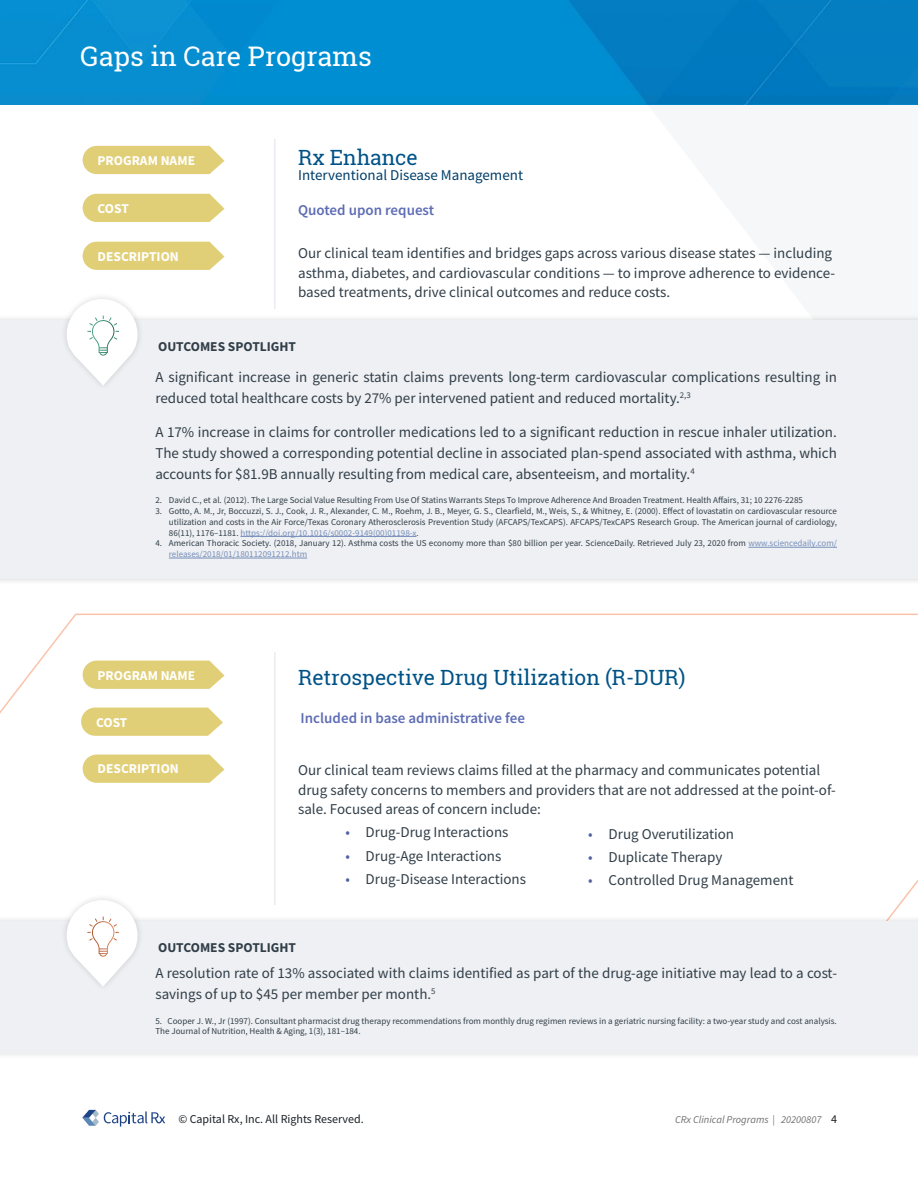
<style>
.page{position:relative;width:918px;height:1188px;background:#fff}
.page>*{position:absolute;margin:0;border:0;box-sizing:border-box;transform-origin:0 0}
.t1{font:27px "Roboto Slab";color:#fff}
.t2{font:21px "Roboto Slab";color:#005387}
.t3{font:15px/19.5px "Source Sans Pro";color:#313e48}
.t4{font:600 15px "Source Sans Pro";color:#5e6db4}
.t5{font:15px "Source Sans Pro";color:#003e6a}
.t6{font:700 13.5px "Source Sans Pro";color:#fff}
.t7{font:700 13.5px "Source Sans Pro";color:#313e48}
.t8{font:12px "Source Sans Pro";color:#191f24}
.t9{font:italic 10.5px "Source Sans Pro";color:#716f73}
.t10{font:9px/10.8px "Source Sans Pro";color:#313e48}
.s1{color:#768eb9}
.s2{color:#5163a1}
.s3{font-style:normal;font-size:12px;color:#191f24}
</style>
<div class="page">
<svg style="left:82px;top:1110px;width:83px;height:17px"></svg>
<svg style="left:0;top:627px;width:918px;height:288px"></svg>
<img style="left:0;top:94px;width:531px;height:10px">
<div style="left:0;top:0;width:918px;height:94px;background:#008ecf"></div>
<svg style="left:531px;top:0;width:387px;height:104px"></svg>
<svg style="left:83px;top:146px;width:142px;height:28px;background:#e3d281"></svg>
<svg style="left:83px;top:194px;width:142px;height:28px;background:#e3d281"></svg>
<svg style="left:83px;top:242px;width:142px;height:28px;background:#e3d281"></svg>
<hr style="left:274px;top:652px;width:1px;height:253px;background:#e0e6eb">
<svg style="left:83px;top:755px;width:142px;height:28px;background:#e3d281"></svg>
<svg style="left:83px;top:661px;width:142px;height:28px;background:#e3d281"></svg>
<div style="left:0;top:314px;width:918px;height:313px;background:#000;opacity:.15"></div>
<div style="left:0;top:321px;width:918px;height:258px;background:#eef0f3"></div>
<div style="left:60px;top:292px;width:84px;height:100px;background:#000;opacity:.15"></div>
<svg style="left:67px;top:299px;width:71px;height:87px"></svg>
<hr style="left:240px;top:536px;width:176px;height:1px;background:#768eb9">
<hr style="left:748px;top:547px;width:89px;height:1px;background:#768eb9">
<hr style="left:169px;top:558px;width:138px;height:1px;background:#768eb9">
<div style="left:0;top:915px;width:918px;height:165px;background:#000;opacity:.15"></div>
<div style="left:0;top:922px;width:918px;height:132px;background:#eef0f3"></div>
<div style="left:60px;top:893px;width:84px;height:100px;background:#000;opacity:.15"></div>
<svg style="left:67px;top:900px;width:71px;height:87px"></svg>
<hr style="left:274px;top:139px;width:1px;height:170px;background:#e0e6eb">
<h1 class="t1" style="left:81px;top:38px;width:293px">Gaps in Care Programs</h1>
<p class="t6" style="left:98px;top:152px;width:99px">PROGRAM NAME</p>
<p class="t6" style="left:98px;top:200px;width:33px">COST</p>
<p class="t6" style="left:98px;top:248px;width:83px">DESCRIPTION</p>
<h2 class="t2" style="left:298px;top:143px;width:121px">Rx Enhance</h2>
<p class="t5" style="left:298px;top:166px;width:226px">Interventional Disease Management</p>
<p class="t4" style="left:298px;top:201px;width:138px">Quoted upon request</p>
<p class="t3" style="left:298px;top:243px;width:538px">Our clinical team identifies and bridges gaps across various disease states — including asthma, diabetes, and cardiovascular conditions — to improve adherence to evidence&shy;based treatments, drive clinical outcomes and reduce costs.</p>
<p class="t7" style="left:158px;top:338px;width:140px">OUTCOMES SPOTLIGHT</p>
<p class="t3" style="left:155px;top:366px;width:683px;line-height:21px">A significant increase in generic statin claims prevents long-term cardiovascular complications resulting in reduced total healthcare costs by 27% per intervened patient and reduced mortality.<sup>2,3</sup></p>
<p class="t3" style="left:155px;top:422px;width:683px;line-height:21px;text-align:justify">A 17% increase in claims for controller medications led to a significant reduction in rescue inhaler utilization.<br>The study showed a corresponding potential decline in associated plan-spend associated with asthma, which accounts for $81.9B annually resulting from medical care, absenteeism, and mortality.<sup>4</sup></p>
<p class="t10" style="left:155px;top:495px;width:649px">2. David C., et al. (2012). The Large Social Value Resulting From Use Of Statins Warrants Steps To Improve Adherence And Broaden Treatment. Health Affairs, 31; 10 2276-2285</p>
<p class="t10" style="left:169px;top:505px;width:670px;text-align:justify;text-indent:-14px">3. Gotto, A. M., Jr, Boccuzzi, S. J., Cook, J. R., Alexander, C. M., Roehm, J. B., Meyer, G. S., Clearfield, M., Weis, S., &amp; Whitney, E. (2000). Effect of lovastatin on cardiovascular resource utilization and costs in the Air Force/Texas Coronary Atherosclerosis Prevention Study (AFCAPS/TexCAPS). AFCAPS/TexCAPS Research Group. The American journal of cardiology, 86(11), 1176–1181. <span class="s1">https://doi.org/10.1016/s0002-9149(00)01198-x</span>.</p>
<p class="t10" style="left:169px;top:538px;width:670px;text-indent:-14px">4. American Thoracic Society. (2018, January 12). Asthma costs the US economy more than $80 billion per year. ScienceDaily. Retrieved July 23, 2020 from <span class="s1">www.sciencedaily.com/ releases/2018/01/180112091212.htm</span></p>
<p class="t6" style="left:98px;top:666px;width:99px">PROGRAM NAME</p>
<h2 class="t2" style="left:298px;top:663px;width:389px">Retrospective Drug Utilization (R-DUR)</h2>
<p class="t6" style="left:96px;top:713px;width:33px">COST</p>
<p class="t6" style="left:98px;top:759px;width:83px">DESCRIPTION</p>
<p class="t4" style="left:301px;top:709px;width:226px">Included in base administrative fee</p>
<p class="t3" style="left:298px;top:760px;width:539px">Our clinical team reviews claims filled at the pharmacy and communicates potential drug safety concerns to members and providers that are not addressed at the point-of&shy;sale. Focused areas of concern include:</p>
<p class="t3" style="left:345px;top:823px;width:165px"><span class="s2">•</span> Drug-Drug Interactions</p>
<p class="t3" style="left:345px;top:846px;width:157px"><span class="s2">•</span> Drug-Age Interactions</p>
<p class="t3" style="left:345px;top:869px;width:182px"><span class="s2">•</span> Drug-Disease Interactions</p>
<p class="t3" style="left:588px;top:824px;width:147px"><span class="s2">•</span> Drug Overutilization</p>
<p class="t3" style="left:588px;top:847px;width:136px"><span class="s2">•</span> Duplicate Therapy</p>
<p class="t3" style="left:588px;top:870px;width:207px"><span class="s2">•</span> Controlled Drug Management</p>
<p class="t7" style="left:158px;top:939px;width:140px">OUTCOMES SPOTLIGHT</p>
<p class="t3" style="left:155px;top:963px;width:683px;line-height:21px">A resolution rate of 13% associated with claims identified as part of the drug-age initiative may lead to a cost&shy;savings of up to $45 per member per month.<sup>5</sup></p>
<p class="t10" style="left:155px;top:1015px;width:683px">5. Cooper J. W., Jr (1997). Consultant pharmacist drug therapy recommendations from monthly drug regimen reviews in a geriatric nursing facility: a two-year study and cost analysis.<br>The Journal of Nutrition, Health &amp; Aging, 1(3), 181–184.</p>
<p class="t8" style="left:178px;top:1112px;width:187px">© Capital Rx, Inc. All Rights Reserved.</p>
<p class="t9" style="left:675px;top:1113px;width:163px">CRx Clinical Programs | 20200807 <span class="s3">4</span></p>
</div>
